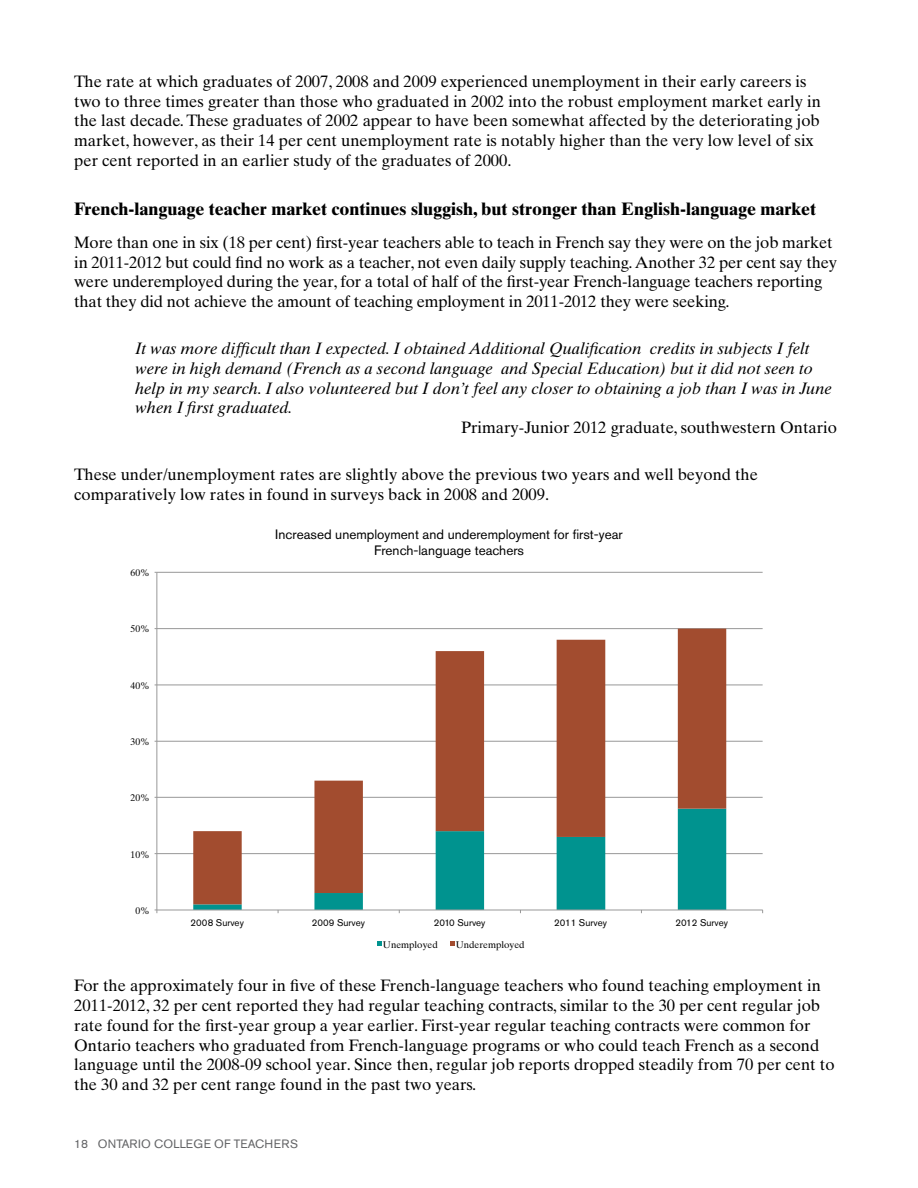
<style>
.page{position:relative;width:918px;height:1188px;background:#fff}
.page>*{position:absolute;margin:0;border:0;box-sizing:border-box;transform-origin:0 0}
.Subheads{font:700 18px "Times Ten";color:#000}
.Source_of_teacher_qu{font:16.5px/19.8px "Times Ten";color:#000}
.Teacher_Quotes{font:italic 16.5px/19.8px "Times Ten";color:#000}
.t1{font:13.5px/15.5px "Akzidenz Grotesk Pro";color:#000;text-align:center}
.t2{font:12px "Akzidenz Grotesk Pro";letter-spacing:.02em;color:#636466}
.t3{font:9.6px "Akzidenz Grotesk Pro";color:#000}
.t4{font:9.6px "Times Ten";color:#000}
</style>
<div class="page">
<hr style="left:157px;top:853px;width:606px;height:1px;background:#989898">
<hr style="left:157px;top:797px;width:606px;height:1px;background:#989898">
<hr style="left:157px;top:741px;width:606px;height:1px;background:#989898">
<hr style="left:157px;top:685px;width:606px;height:1px;background:#989898">
<hr style="left:157px;top:628px;width:606px;height:1px;background:#989898">
<hr style="left:157px;top:572px;width:606px;height:1px;background:#989898">
<svg style="left:193px;top:904px;width:533px;height:6px"></svg>
<svg style="left:193px;top:629px;width:533px;height:275px"></svg>
<hr style="left:157px;top:572px;width:1px;height:338px;background:#989898">
<hr style="left:157px;top:910px;width:606px;height:1px;background:#989898">
<svg style="left:377px;top:941px;width:4px;height:4px"></svg>
<svg style="left:450px;top:941px;width:4px;height:4px"></svg>
<p class="Source_of_teacher_qu" style="left:74px;top:71px;width:748px">The rate at which graduates of 2007, 2008 and 2009 experienced unemployment in their early careers is two to three times greater than those who graduated in 2002 into the robust employment market early in the last decade.These graduates of 2002 appear to have been somewhat affected by the deteriorating job market, however, as their 14 per cent unemployment rate is notably higher than the very low level of six per cent reported in an earlier study of the graduates of 2000.</p>
<h3 class="Subheads" style="left:74px;top:197px;width:744px">French-language teacher market continues sluggish, but stronger than English-language market</h3>
<p class="Source_of_teacher_qu" style="left:74px;top:232px;width:764px">More than one in six (18 per cent) first-year teachers able to teach in French say they were on the job market in 2011-2012 but could find no work as a teacher, not even daily supply teaching.Another 32 per cent say they were underemployed during the year, for a total of half of the first-year French-language teachers reporting that they did not achieve the amount of teaching employment in 2011-2012 they were seeking.</p>
<p class="Teacher_Quotes" style="left:135px;top:338px;width:698px">It was more difficult than I expected. I obtained Additional Qualification credits in subjects I felt were in high demand (French as a second language and Special Education) but it did not seen to help in my search. I also volunteered but I don’t feel any closer to obtaining a job than I was in June when I first graduated.</p>
<p class="Source_of_teacher_qu" style="left:461px;top:418px;width:377px">Primary-Junior 2012 graduate, southwestern Ontario</p>
<p class="Source_of_teacher_qu" style="left:74px;top:464px;width:685px">These under/unemployment rates are slightly above the previous two years and well beyond the comparatively low rates in found in surveys back in 2008 and 2009.</p>
<p class="t4" style="left:131px;top:567px;width:21px">60%</p>
<p class="t4" style="left:131px;top:623px;width:21px">50%</p>
<p class="t4" style="left:131px;top:680px;width:21px">40%</p>
<p class="t4" style="left:131px;top:736px;width:21px">30%</p>
<p class="t4" style="left:131px;top:792px;width:21px">20%</p>
<p class="t4" style="left:131px;top:849px;width:21px">10%</p>
<p class="t4" style="left:135px;top:905px;width:16px">0%</p>
<p class="t1" style="left:275px;top:527px;width:349px">Increased unemployment and underemployment for first-year<br>French-language teachers</p>
<p class="t3" style="left:191px;top:916px;width:55px">2008 Survey</p>
<p class="t3" style="left:312px;top:916px;width:55px">2009 Survey</p>
<p class="t3" style="left:434px;top:916px;width:53px">2010 Survey</p>
<p class="t3" style="left:554px;top:916px;width:54px">2011 Survey</p>
<p class="t3" style="left:675px;top:916px;width:54px">2012 Survey</p>
<p class="t4" style="left:383px;top:939px;width:56px">Unemployed</p>
<p class="t4" style="left:456px;top:939px;width:70px">Underemployed</p>
<p class="Source_of_teacher_qu" style="left:74px;top:976px;width:762px">For the approximately four in five of these French-language teachers who found teaching employment in 2011-2012, 32 per cent reported they had regular teaching contracts, similar to the 30 per cent regular job rate found for the first-year group a year earlier. First-year regular teaching contracts were common for Ontario teachers who graduated from French-language programs or who could teach French as a second language until the 2008-09 school year. Since then, regular job reports dropped steadily from 70 per cent to the 30 and 32 per cent range found in the past two years.</p>
<p class="t2" style="left:74px;top:1136px;width:225px">18 ONTARIO COLLEGE OF TEACHERS</p>
</div>
